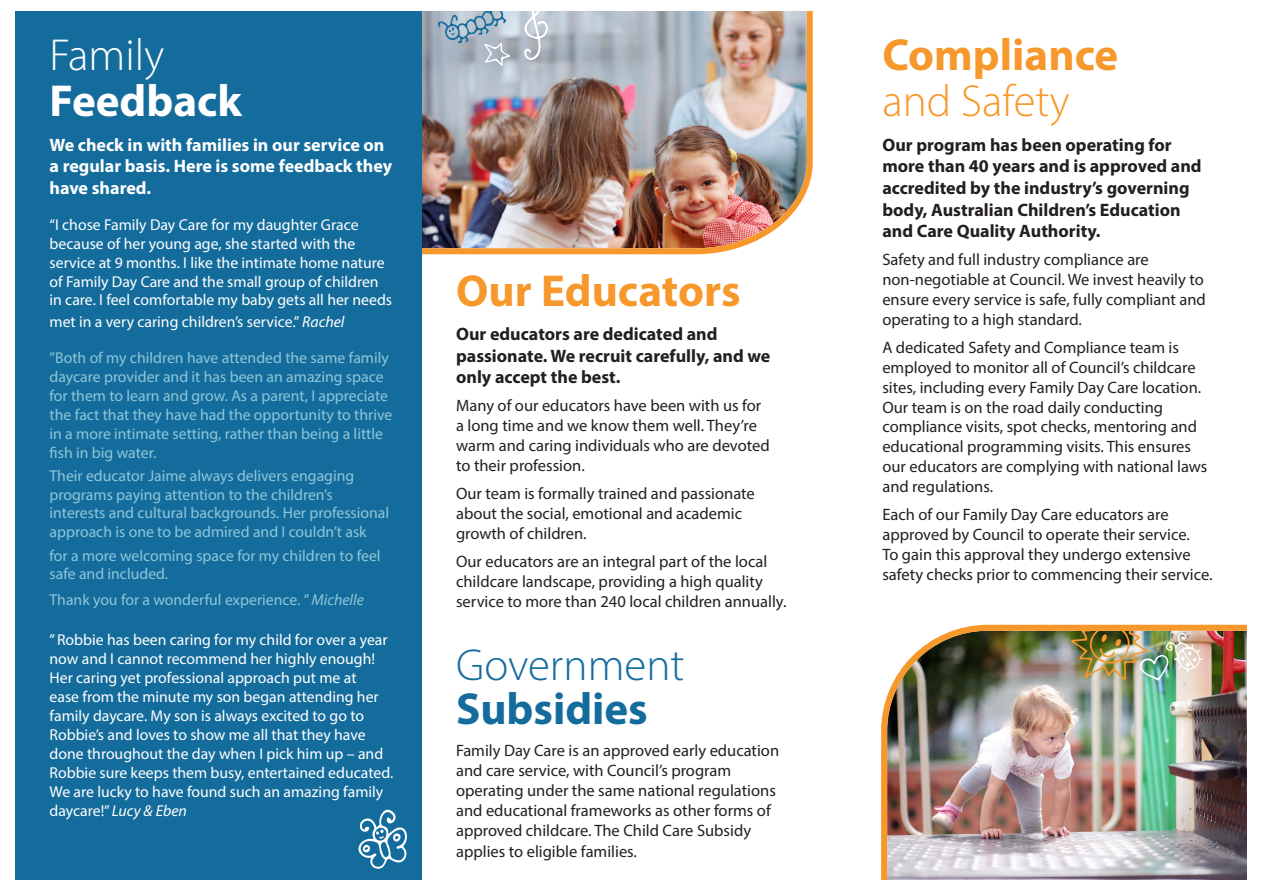
<style>
.page{position:relative;width:1263px;height:893px;background:#fff}
.page>*{position:absolute;margin:0;border:0;box-sizing:border-box;transform-origin:0 0}
.t1{font:700 45px/46.5px "Myriad Pro";color:#f7982c}
.t2{font:300 45px/43.5px "Myriad Pro";color:#146c9c}
.t3{font:700 45px/46.5px "Myriad Pro";color:#fff}
.t4{font:700 18px/21.6px "Myriad Pro";color:#231f20}
.t5{font:700 18px/21.6px "Myriad Pro";color:#fff}
.t6{font:16.5px/19.8px "Myriad Pro";color:#231f20}
.t7{font:15.75px/18.9px "Myriad Pro";color:#fff}
.t8{font:15.75px/18.9px "Myriad Pro";color:#8ec6d9}
.s1{font-weight:300}
.s2{font-style:italic}
.s3{font-weight:700}
</style>
<div class="page">
<img style="left:422px;top:11px;width:391px;height:244px">
<div style="left:15px;top:11px;width:407px;height:869px;background:#146c9c"></div>
<img style="left:881px;top:624px;width:366px;height:256px">
<img style="left:1070px;top:629px;width:133px;height:52px">
<svg style="left:524px;top:11px;width:24px;height:51px"></svg>
<svg style="left:438px;top:11px;width:72px;height:55px;background:#a1b4c3"></svg>
<svg style="left:358px;top:809px;width:49px;height:60px"></svg>
<p class="t3" style="left:50px;top:30px;width:194px"><span class="s1">Family<br></span>Feedback</p>
<p class="t5" style="left:50px;top:133px;width:344px">We check in with families in our service on a regular basis. Here is some feedback they have shared.</p>
<p class="t7" style="left:50px;top:215px;width:344px">“I chose Family Day Care for my daughter Grace because of her young age, she started with the service at 9 months. I like the intimate home nature of Family Day Care and the small group of children in care. I feel comfortable my baby gets all her needs</p>
<p class="t7" style="left:50px;top:312px;width:296px">met in a very caring children’s service.” <span class="s2">Rachel</span></p>
<p class="t8" style="left:50px;top:348px;width:344px">”Both of my children have attended the same family daycare provider and it has been an amazing space for them to learn and grow. As a parent, I appreciate the fact that they have had the opportunity to thrive in a more intimate setting, rather than being a little fish in big water.</p>
<p class="t8" style="left:50px;top:466px;width:341px">Their educator Jaime always delivers engaging programs paying attention to the children’s interests and cultural backgrounds. Her professional approach is one to be admired and I couldn’t ask</p>
<p class="t8" style="left:50px;top:545px;width:333px">for a more welcoming space for my children to feel safe and included.</p>
<p class="t8" style="left:50px;top:590px;width:316px">Thank you for a wonderful experience. ” <span class="s2">Michelle</span></p>
<p class="t7" style="left:50px;top:630px;width:345px">” Robbie has been caring for my child for over a year now and I cannot recommend her highly enough!<br>Her caring yet professional approach put me at<br>ease from the minute my son began attending her family daycare. My son is always excited to go to Robbie’s and loves to show me all that they have done throughout the day when I pick him up – and Robbie sure keeps them busy, entertained educated.<br>We are lucky to have found such an amazing family daycare!” <span class="s2">Lucy &amp; Eben</span></p>
<p class="t1" style="left:456px;top:266px;width:286px">Our Educators</p>
<p class="t4" style="left:456px;top:322px;width:316px">Our educators are dedicated and passionate. We recruit carefully, and we only accept the best.</p>
<p class="t6" style="left:456px;top:396px;width:315px">Many of our educators have been with us for a long time and we know them well. They’re warm and caring individuals who are devoted to their profession.</p>
<p class="t6" style="left:456px;top:483px;width:300px">Our team is formally trained and passionate about the social, emotional and academic growth of children.</p>
<p class="t6" style="left:456px;top:551px;width:332px">Our educators are an integral part of the local childcare landscape, providing a high quality service to more than 240 local children annually.</p>
<p class="t2" style="left:456px;top:643px;width:230px">Government<br><span class="s3">Subsidies</span></p>
<p class="t6" style="left:456px;top:741px;width:325px">Family Day Care is an approved early education and care service, with Council’s program operating under the same national regulations and educational frameworks as other forms of approved childcare. The Child Care Subsidy</p>
<p class="t6" style="left:456px;top:841px;width:182px">applies to eligible families.</p>
<p class="t1" style="left:882px;top:30px;width:237px">Compliance <span class="s1">and Safety</span></p>
<p class="t4" style="left:882px;top:133px;width:321px">Our program has been operating for more than 40 years and is approved and accredited by the industry’s governing body, Australian Children’s Education and Care Quality Authority.</p>
<p class="t6" style="left:882px;top:250px;width:325px">Safety and full industry compliance are non-negotiable at Council. We invest heavily to ensure every service is safe, fully compliant and operating to a high standard.</p>
<p class="t6" style="left:882px;top:337px;width:327px">A dedicated Safety and Compliance team is employed to monitor all of Council’s childcare sites, including every Family Day Care location.<br>Our team is on the road daily conducting compliance visits, spot checks, mentoring and educational programming visits. This ensures our educators are complying with national laws and regulations.</p>
<p class="t6" style="left:882px;top:504px;width:332px">Each of our Family Day Care educators are approved by Council to operate their service.<br>To gain this approval they undergo extensive safety checks prior to commencing their service.</p>
</div>
